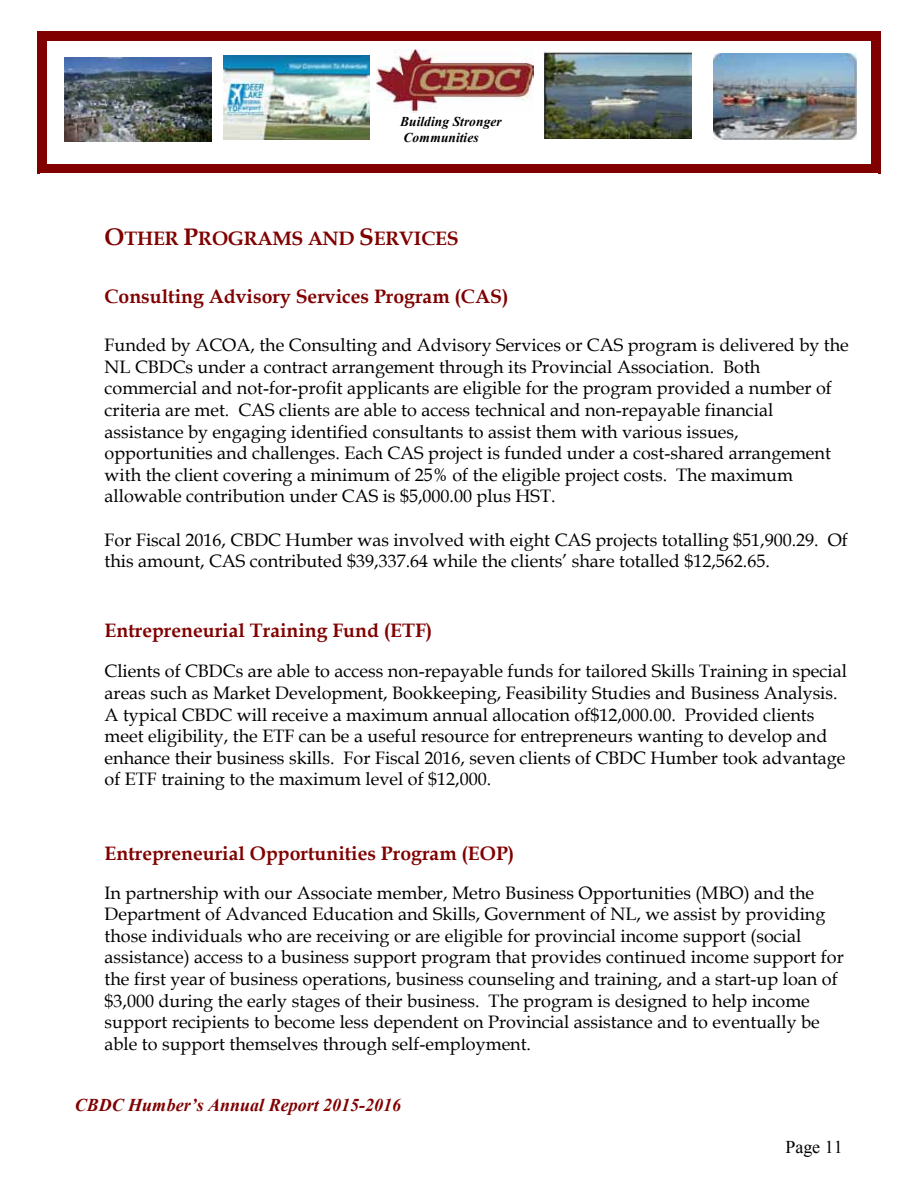
<style>
.page{position:relative;width:918px;height:1188px;background:#fff}
.page>*{position:absolute;margin:0;border:0;box-sizing:border-box;transform-origin:0 0}
.t1{font:700 19.5px "Book Antiqua";color:#800000}
.t2{font:18px/21.6px "Book Antiqua";color:#000}
.t3{font:italic 700 18px "Times New Roman";color:#800000}
.t4{font:18px "Times New Roman";color:#000}
.t5{font:italic 700 13.5px/15.6px "Times New Roman";color:#000}
.s1{font-size:24px}
</style>
<div class="page">
<img style="left:64px;top:58px;width:148px;height:83px">
<img style="left:543px;top:52px;width:148px;height:86px">
<img style="left:713px;top:54px;width:143px;height:85px">
<img style="left:376px;top:49px;width:157px;height:64px">
<img style="left:223px;top:55px;width:147px;height:85px">
<hr style="left:46px;top:39px;width:1px;height:126px;background:#800000">
<hr style="left:871px;top:39px;width:1px;height:126px;background:#800000">
<hr style="left:46px;top:39px;width:826px;height:1px;background:#800000">
<hr style="left:46px;top:164px;width:826px;height:1px;background:#800000">
<div style="left:40px;top:34px;width:6px;height:136px;background:#800000"></div>
<div style="left:872px;top:34px;width:6px;height:136px;background:#800000"></div>
<div style="left:40px;top:34px;width:838px;height:5px;background:#800000"></div>
<div style="left:40px;top:165px;width:838px;height:5px;background:#800000"></div>
<hr style="left:37px;top:31px;width:3px;height:142px;background:#800000">
<hr style="left:878px;top:31px;width:3px;height:142px;background:#800000">
<hr style="left:37px;top:31px;width:844px;height:3px;background:#800000">
<hr style="left:37px;top:171px;width:844px;height:2px;background:#800000">
<p class="t5" style="left:400px;top:114px;width:103px">Building Stronger<br>Communities</p>
<p class="t1" style="left:105px;top:225px;width:356px"><span class="s1">O</span>THER <span class="s1">P</span>ROGRAMS AND <span class="s1">S</span>ERVICES</p>
<p class="t1" style="left:105px;top:283px;width:405px">Consulting Advisory Services Program (CAS)</p>
<p class="t2" style="left:105px;top:334px;width:746px">Funded by ACOA, the Consulting and Advisory Services or CAS program is delivered by the NL CBDCs under a contract arrangement through its Provincial Association. Both commercial and not-for-profit applicants are eligible for the program provided a number of criteria are met. CAS clients are able to access technical and non-repayable financial assistance by engaging identified consultants to assist them with various issues, opportunities and challenges. Each CAS project is funded under a cost-shared arrangement with the client covering a minimum of 25% of the eligible project costs. The maximum allowable contribution under CAS is $5,000.00 plus HST.</p>
<p class="t2" style="left:105px;top:528px;width:745px">For Fiscal 2016, CBDC Humber was involved with eight CAS projects totalling $51,900.29. Of this amount, CAS contributed $39,337.64 while the clients’ share totalled $12,562.65.</p>
<p class="t1" style="left:105px;top:617px;width:329px">Entrepreneurial Training Fund (ETF)</p>
<p class="t2" style="left:105px;top:660px;width:744px">Clients of CBDCs are able to access non-repayable funds for tailored Skills Training in special areas such as Market Development, Bookkeeping, Feasibility Studies and Business Analysis.<br>A typical CBDC will receive a maximum annual allocation of$12,000.00. Provided clients meet eligibility, the ETF can be a useful resource for entrepreneurs wanting to develop and enhance their business skills. For Fiscal 2016, seven clients of CBDC Humber took advantage of ETF training to the maximum level of $12,000.</p>
<p class="t1" style="left:105px;top:840px;width:411px">Entrepreneurial Opportunities Program (EOP)</p>
<p class="t2" style="left:105px;top:881px;width:741px">In partnership with our Associate member, Metro Business Opportunities (MBO) and the Department of Advanced Education and Skills, Government of NL, we assist by providing those individuals who are receiving or are eligible for provincial income support (social assistance) access to a business support program that provides continued income support for the first year of business operations, business counseling and training, and a start-up loan of $3,000 during the early stages of their business. The program is designed to help income support recipients to become less dependent on Provincial assistance and to eventually be able to support themselves through self-employment.</p>
<p class="t3" style="left:75px;top:1093px;width:328px">CBDC Humber’s Annual Report 2015-2016</p>
<p class="t4" style="left:785px;top:1135px;width:59px">Page 11</p>
</div>
